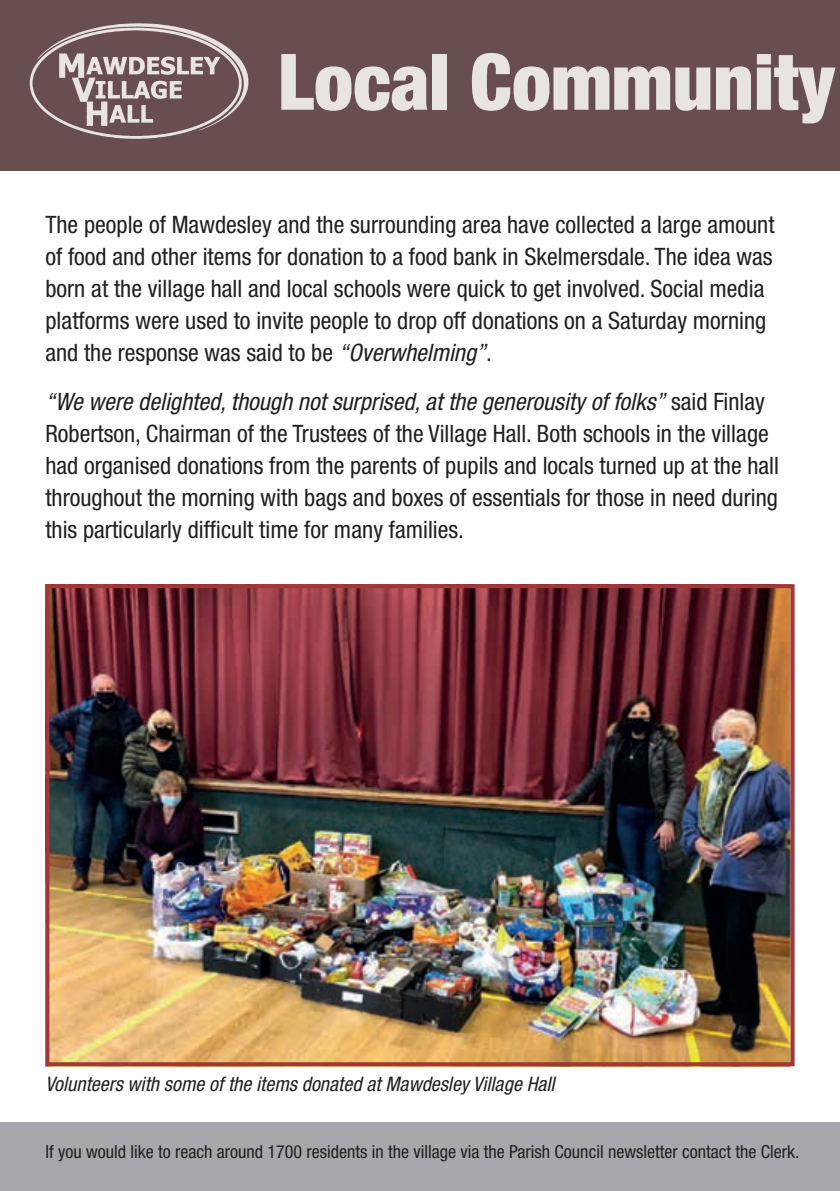
<style>
.page{position:relative;width:840px;height:1191px;background:#fff}
.page>*{position:absolute;margin:0;border:0;box-sizing:border-box;transform-origin:0 0}
.t1{font:900 condensed 78px "Helvetica Neue LT Std";color:#e8e4df}
.t2{font:condensed 24px/32px "Helvetica Neue LT Std";color:#231f20}
.t3{font:italic condensed 20px "Helvetica Neue LT Std";color:#231f20}
.t4{font:condensed 18px "Helvetica Neue LT Std";color:#231f20}
.s1{font-style:italic}
</style>
<div class="page">
<div style="left:0;top:1123px;width:839px;height:68px;background:#a8a7ad"></div>
<div style="left:0;top:0;width:839px;height:170px;background:#694e50"></div>
<img style="left:29px;top:23px;width:220px;height:116px">
<img style="left:50px;top:589px;width:739px;height:472px">
<div style="left:45px;top:584px;width:749px;height:482px;border:4px solid #a2373b"></div>
<h1 class="t1" style="left:278px;top:34px;width:558px">Local Community</h1>
<p class="t2" style="left:45px;top:208px;width:730px">The people of Mawdesley and the surrounding area have collected a large amount of food and other items for donation to a food bank in Skelmersdale. The idea was born at the village hall and local schools were quick to get involved. Social media platforms were used to invite people to drop off donations on a Saturday morning and the response was said to be <span class="s1">“Overwhelming”</span>.</p>
<p class="t2" style="left:45px;top:385px;width:734px"><span class="s1">“We were delighted, though not surprised, at the generousity of folks”</span> said Finlay Robertson, Chairman of the Trustees of the Village Hall. Both schools in the village had organised donations from the parents of pupils and locals turned up at the hall throughout the morning with bags and boxes of essentials for those in need during this particularly difficult time for many families.</p>
<p class="t3" style="left:45px;top:1072px;width:510px">Volunteers with some of the items donated at Mawdesley Village Hall</p>
<p class="t4" style="left:45px;top:1141px;width:755px">If you would like to reach around 1700 residents in the village via the Parish Council newsletter contact the Clerk.</p>
</div>
